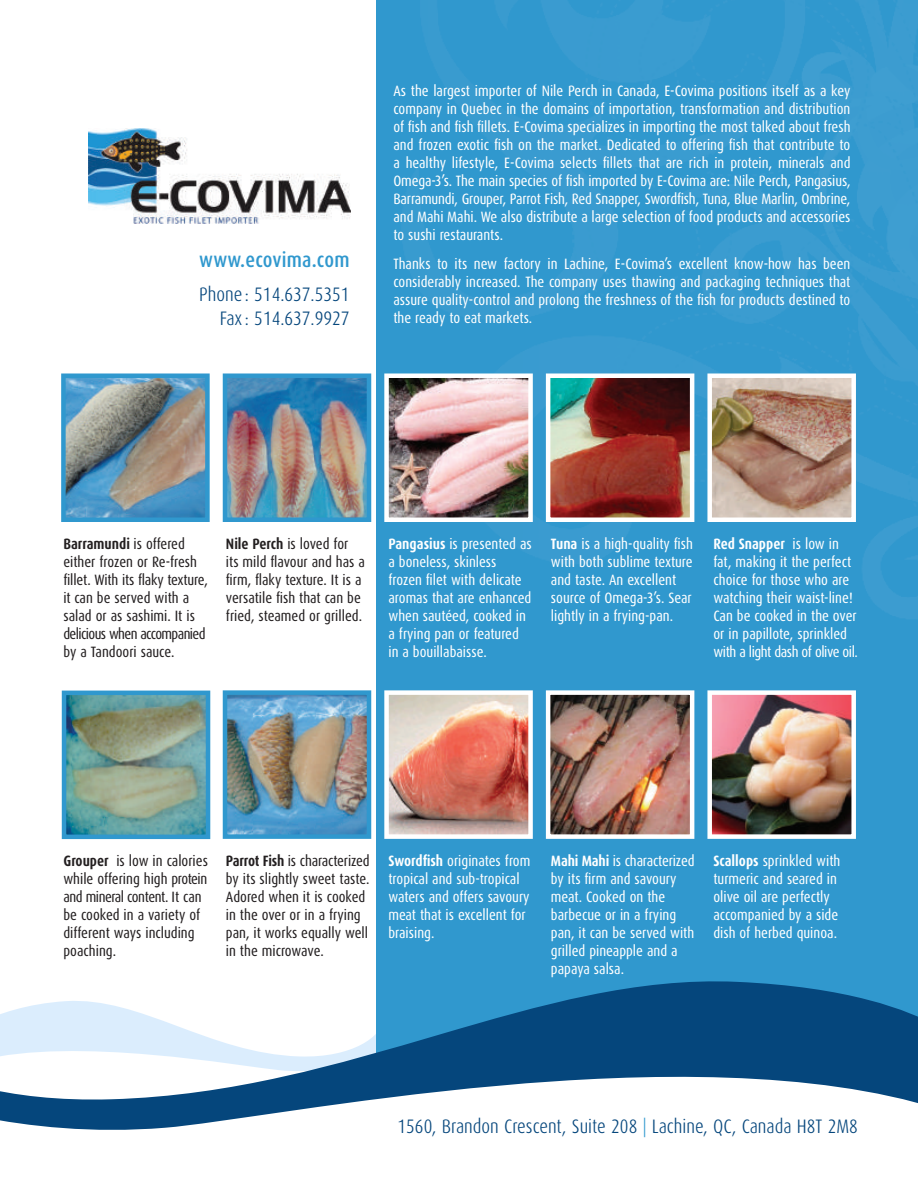
<style>
.page{position:relative;width:918px;height:1188px;background:#fff}
.page>*{position:absolute;margin:0;border:0;box-sizing:border-box;transform-origin:0 0}
.t1{font:500 21px "Dax Condensed";letter-spacing:.01em;color:#3098ce}
.t2{font:300 19.5px/23.4px "Dax Condensed";color:#05467c;text-align:right}
.t3{font:15px/18px "Dax Condensed";color:#fff}
.t4{font:15px/18px "Dax Condensed";color:#231f20}
.s1{font-weight:700}
.s2{color:#3098ce}
</style>
<div class="page">
<div style="left:376px;top:0;width:542px;height:1058px;background:#3098ce"></div>
<img style="left:545px;top:0;width:373px;height:619px">
<svg style="left:0;top:981px;width:918px;height:149px"></svg>
<img style="left:66px;top:378px;width:139px;height:139px">
<div style="left:61px;top:373px;width:149px;height:149px;border:4px solid #3098ce"></div>
<img style="left:228px;top:378px;width:138px;height:139px">
<div style="left:223px;top:373px;width:148px;height:149px;border:4px solid #3098ce"></div>
<img style="left:389px;top:378px;width:139px;height:139px">
<div style="left:384px;top:373px;width:149px;height:149px;border:4px solid #fff"></div>
<img style="left:551px;top:378px;width:138px;height:139px">
<div style="left:546px;top:373px;width:148px;height:149px;border:4px solid #fff"></div>
<img style="left:712px;top:378px;width:139px;height:139px">
<div style="left:707px;top:373px;width:149px;height:149px;border:4px solid #fff"></div>
<img style="left:228px;top:695px;width:138px;height:139px">
<div style="left:223px;top:690px;width:148px;height:149px;border:4px solid #3098ce"></div>
<img style="left:389px;top:695px;width:139px;height:139px">
<div style="left:384px;top:690px;width:149px;height:149px;border:4px solid #fff"></div>
<img style="left:551px;top:695px;width:138px;height:139px">
<div style="left:546px;top:690px;width:148px;height:149px;border:4px solid #fff"></div>
<img style="left:712px;top:695px;width:139px;height:139px">
<div style="left:707px;top:690px;width:149px;height:149px;border:4px solid #fff"></div>
<img style="left:88px;top:129px;width:263px;height:95px">
<img style="left:67px;top:696px;width:138px;height:138px">
<div style="left:62px;top:691px;width:148px;height:148px;border:4px solid #3098ce"></div>
<h1 class="t1" style="left:199px;top:248px;width:152px">www.ecovima.com</h1>
<h2 class="t2" style="left:199px;top:283px;width:152px">Phone : 514.637.5351<br>Fax : 514.637.9927</h2>
<p class="t3" style="left:393px;top:82px;width:459px;text-align:justify">As the largest importer of Nile Perch in Canada, E-Covima positions itself as a key company in Quebec in the domains of importation, transformation and distribution of fish and fish fillets. E-Covima specializes in importing the most talked about fresh and frozen exotic fish on the market. Dedicated to offering fish that contribute to a healthy lifestyle, E-Covima selects fillets that are rich in protein, minerals and Omega-3’s. The main species of fish imported by E-Covima are: Nile Perch, Pangasius, Barramundi, Grouper, Parrot Fish, Red Snapper, Swordfish, Tuna, Blue Marlin, Ombrine, and Mahi Mahi. We also distribute a large selection of food products and accessories to sushi restaurants.</p>
<p class="t3" style="left:393px;top:255px;width:459px;text-align:justify">Thanks to its new factory in Lachine, E-Covima’s excellent know-how has been considerably increased. The company uses thawing and packaging techniques that assure quality-control and prolong the freshness of the fish for products destined to the ready to eat markets.</p>
<p class="t4" style="left:63px;top:535px;width:146px"><span class="s1">Barramundi</span> is offered either frozen or Re-fresh fillet. With its flaky texture, it can be served with a salad or as sashimi. It is delicious when accompanied by a Tandoori sauce.</p>
<p class="t4" style="left:226px;top:535px;width:141px"><span class="s1">Nile Perch</span> is loved for<br>its mild flavour and has a firm, flaky texture. It is a versatile fish that can be fried, steamed or grilled.</p>
<p class="t3" style="left:388px;top:535px;width:145px"><span class="s1">Pangasius</span> is presented as a boneless, skinless frozen filet with delicate aromas that are enhanced when sautéed, cooked in a frying pan or featured in a bouillabaisse.</p>
<p class="t3" style="left:551px;top:535px;width:144px"><span class="s1">Tuna</span> is a high-quality fish with both sublime texture and taste. An excellent source of Omega-3’s. Sear lightly in a frying-pan.</p>
<p class="t3" style="left:713px;top:535px;width:146px"><span class="s1">Red Snapper</span> is low in fat, making it the perfect choice for those who are watching their waist-line!<br>Can be cooked in the over or in papillote, sprinkled with a light dash of olive oil.</p>
<p class="t4" style="left:63px;top:852px;width:146px"><span class="s1">Grouper</span> is low in calories while offering high protein and mineral content. It can be cooked in a variety of different ways including poaching.</p>
<p class="t4" style="left:226px;top:852px;width:145px"><span class="s1">Parrot Fish</span> is characterized by its slightly sweet taste.<br>Adored when it is cooked in the over or in a frying pan, it works equally well in the microwave.</p>
<p class="t3" style="left:388px;top:852px;width:143px"><span class="s1">Swordfish</span> originates from tropical and sub-tropical waters and offers savoury meat that is excellent for braising.</p>
<p class="t3" style="left:551px;top:852px;width:145px"><span class="s1">Mahi Mahi</span> is characterized by its firm and savoury meat. Cooked on the barbecue or in a frying pan, it can be served with grilled pineapple and a papaya salsa.</p>
<p class="t3" style="left:713px;top:852px;width:129px"><span class="s1">Scallops</span> sprinkled with turmeric and seared in olive oil are perfectly accompanied by a side dish of herbed quinoa.</p>
<h2 class="t2" style="left:398px;top:1115px;width:462px">1560, Brandon Crescent, Suite 208 <span class="s2">|</span> Lachine, QC, Canada H8T 2M8</h2>
</div>
